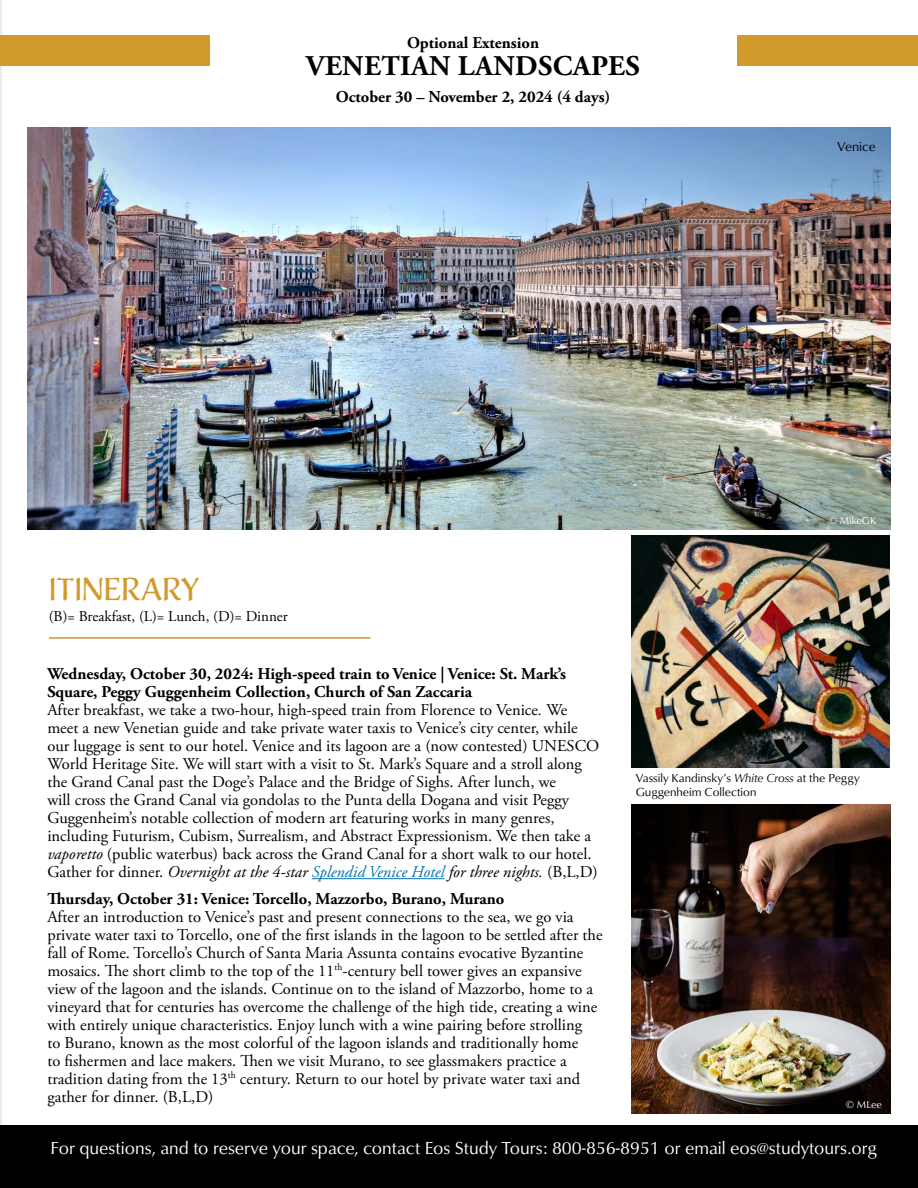
<style>
.page{position:relative;width:918px;height:1188px;background:#fff}
.page>*{position:absolute;margin:0;border:0;box-sizing:border-box;transform-origin:0 0}
.t1{font:31.5px "Adorn Roman";letter-spacing:-.01em;color:#d09b2c}
.t2{font:700 28.5px "Adobe Garamond Pro";letter-spacing:.015em;color:#000}
.t3{font:18px "Classico URW";color:#fff}
.t4{font:16.5px/18px "Adobe Garamond Pro";color:#000}
.t5{font:700 16.5px "Adobe Garamond Pro";color:#000}
.t6{font:15px "Adobe Garamond Pro";color:#000}
.t7{font:13.5px "Classico URW";color:#000}
.t8{font:12px/14.4px "Classico URW";color:#000}
.t9{font:10.5px "Classico URW";color:#fff}
.s1{font-weight:700}
.s2{font-style:italic}
.s3{font-style:italic;color:#0076ac}
</style>
<div class="page">
<hr style="left:0;top:0;width:2px;height:1126px;background:#ebebec">
<div style="left:0;top:35px;width:918px;height:30px;background:#d09b2c"></div>
<hr style="left:312px;top:878px;width:133px;height:1px;background:#0076ac">
<div style="left:0;top:1126px;width:918px;height:62px;background:#000"></div>
<div style="left:210px;top:28px;width:527px;height:81px;background:#fff"></div>
<img style="left:631px;top:804px;width:260px;height:310px">
<img style="left:27px;top:127px;width:864px;height:402px">
<img style="left:632px;top:536px;width:258px;height:232px">
<hr style="left:49px;top:637px;width:322px;height:2px;background:#d09b2c">
<p class="t5" style="left:407px;top:33px;width:134px">Optional Extension</p>
<h2 class="t2" style="left:306px;top:49px;width:335px">VENETIAN LANDSCAPES</h2>
<p class="t5" style="left:336px;top:87px;width:276px">October 30 – November 2, 2024 (4 days)</p>
<h1 class="t1" style="left:49px;top:570px;width:153px">ITINERARY</h1>
<p class="t6" style="left:49px;top:608px;width:240px">(B)= Breakfast, (L)= Lunch, (D)= Dinner</p>
<p class="t7" style="left:837px;top:136px;width:40px">Venice</p>
<p class="t9" style="left:829px;top:512px;width:49px">© MikeGK</p>
<p class="t4" style="left:47px;top:665px;width:553px"><span class="s1">Wednesday, October 30, 2024: High-speed train to Venice | Venice: St. Mark’s Square, Peggy Guggenheim Collection, Church of San Zaccaria<br></span>After breakfast, we take a two-hour, high-speed train from Florence to Venice<span class="s2">.</span> We meet a new Venetian guide and take private water taxis to Venice’s city center, while our luggage is sent to our hotel. Venice and its lagoon are a (now contested) UNESCO World Heritage Site. We will start with a visit to St. Mark’s Square and a stroll along the Grand Canal past the Doge’s Palace and the Bridge of Sighs. After lunch, we<br>will cross the Grand Canal via gondolas to the Punta della Dogana and visit Peggy Guggenheim’s notable collection of modern art featuring works in many genres, including Futurism, Cubism, Surrealism, and Abstract Expressionism. We then take a <span class="s2">vaporetto</span> (public waterbus) back across the Grand Canal for a short walk to our hotel.<br>Gather for dinner. <span class="s2">Overnight at the 4-star</span> <span class="s3">Splendid Venice Hotel</span> <span class="s2">for three nights.</span> (B,L,D)</p>
<p class="t5" style="left:47px;top:889px;width:459px">Thursday, October 31: Venice: Torcello, Mazzorbo, Burano, Murano</p>
<p class="t4" style="left:47px;top:908px;width:557px">After an introduction to Venice’s past and present connections to the sea, we go via private water taxi to Torcello, one of the first islands in the lagoon to be settled after the fall of Rome. Torcello’s Church of Santa Maria Assunta contains evocative Byzantine mosaics. The short climb to the top of the 11<sup>th</sup>-century bell tower gives an expansive view of the lagoon and the islands. Continue on to the island of Mazzorbo, home to a vineyard that for centuries has overcome the challenge of the high tide, creating a wine with entirely unique characteristics. Enjoy lunch with a wine pairing before strolling<br>to Burano, known as the most colorful of the lagoon islands and traditionally home<br>to fishermen and lace makers. Then we visit Murano, to see glassmakers practice a tradition dating from the 13<sup>th</sup> century. Return to our hotel by private water taxi and gather for dinner. (B,L,D)</p>
<p class="t3" style="left:50px;top:1134px;width:828px">For questions, and to reserve your space, contact Eos Study Tours: 800-856-8951 or email eos@studytours.org</p>
<p class="t8" style="left:636px;top:770px;width:225px">Vassily Kandinsky’s <span class="s2">White Cross</span> at the Peggy<br>Guggenheim Collection</p>
<p class="t9" style="left:846px;top:1096px;width:38px">© MLee</p>
</div>
